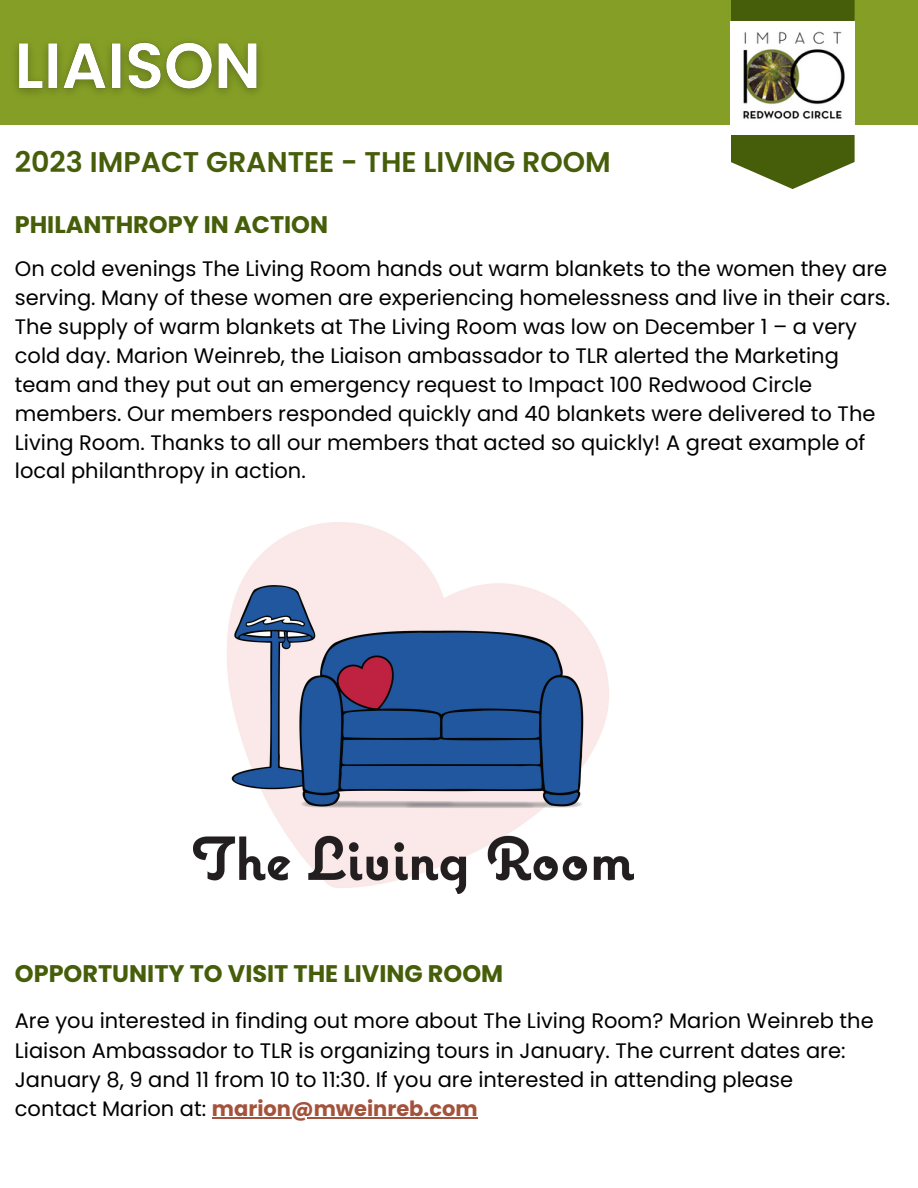
<style>
.page{position:relative;width:918px;height:1188px;background:#fff}
.page>*{position:absolute;margin:0;border:0;box-sizing:border-box;transform-origin:0 0}
.t1{font:600 28.5px "Poppins";color:#465d09}
.t2{font:700 24px "Poppins";color:#465d09}
.t3{font:21px/29px "Poppins";color:#000}
.s1{font-weight:700;color:#a4523b}
</style>
<div class="page">
<div style="left:0;top:0;width:918px;height:125px;background:#859f26"></div>
<svg style="left:731px;top:0;width:124px;height:189px"></svg>
<img style="left:731px;top:22px;width:123px;height:112px">
<img style="left:194px;top:522px;width:440px;height:371px">
<img style="left:16px;top:42px;width:244px;height:52px">
<hr style="left:212px;top:1117px;width:266px;height:1px;background:#a4523b">
<p class="t1" style="left:15px;top:142px;width:597px">2023 IMPACT GRANTEE - THE LIVING ROOM</p>
<p class="t2" style="left:15px;top:207px;width:315px">PHILANTHROPY IN ACTION</p>
<p class="t3" style="left:15px;top:254px;width:877px">On cold evenings The Living Room hands out warm blankets to the women they are serving. Many of these women are experiencing homelessness and live in their cars.<br>The supply of warm blankets at The Living Room was low on December 1 – a very cold day. Marion Weinreb, the Liaison ambassador to TLR alerted the Marketing team and they put out an emergency request to Impact 100 Redwood Circle members. Our members responded quickly and 40 blankets were delivered to The Living Room. Thanks to all our members that acted so quickly! A great example of local philanthropy in action.</p>
<p class="t2" style="left:15px;top:957px;width:490px">OPPORTUNITY TO VISIT THE LIVING ROOM</p>
<p class="t3" style="left:15px;top:1006px;width:860px">Are you interested in finding out more about The Living Room? Marion Weinreb the Liaison Ambassador to TLR is organizing tours in January. The current dates are:<br>January 8, 9 and 11 from 10 to 11:30. If you are interested in attending please contact Marion at: <span class="s1">marion@mweinreb.com</span></p>
</div>
